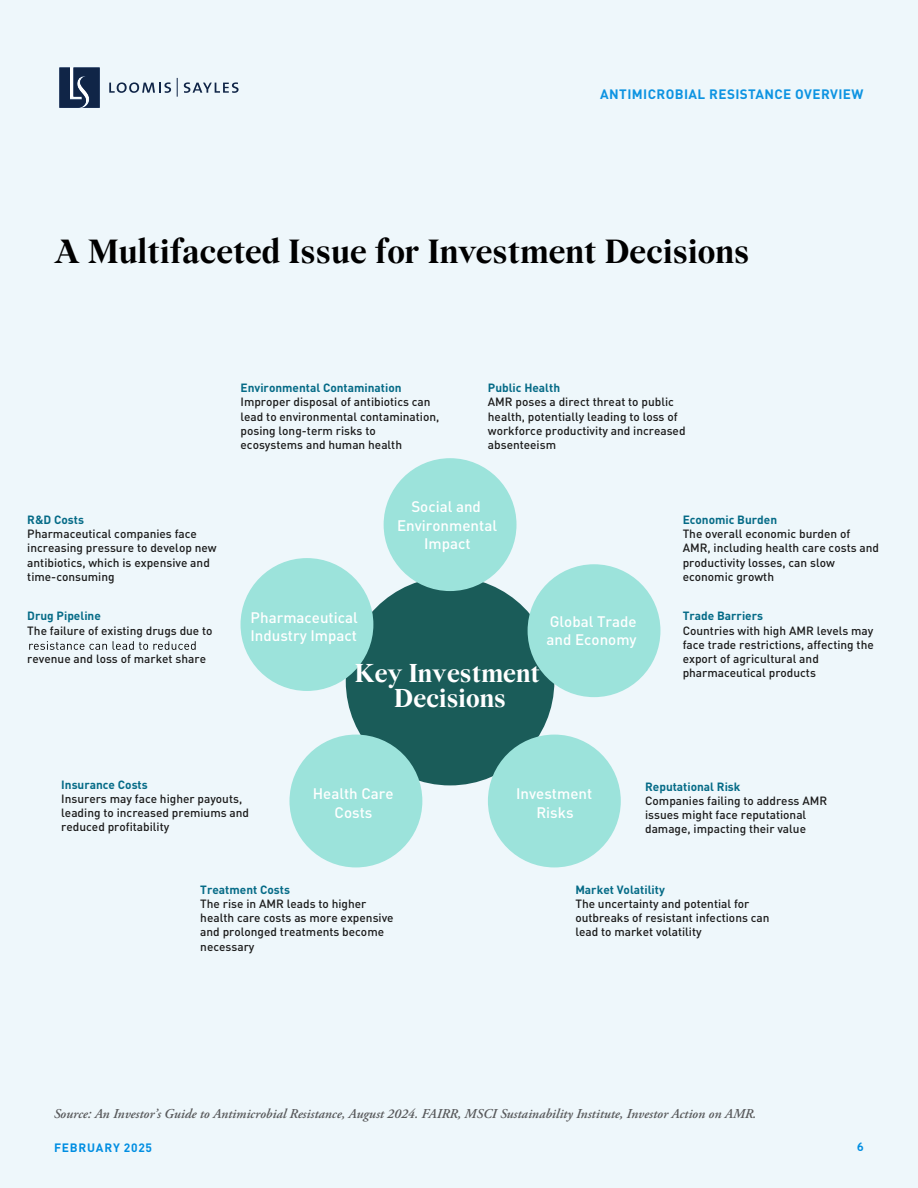
<style>
.page{position:relative;width:918px;height:1188px;background:#eef7fb}
.page>*{position:absolute;margin:0;border:0;box-sizing:border-box;transform-origin:0 0}
.t1{font:700 36px "Wremena";color:#000}
.t2{font:700 27.75px/24.9px "Wremena";color:#fff;text-align:center}
.t3{font:500 15.15px/18.1px "DINOT";color:#fff;text-align:center}
.t4{font:italic 600 13.5px "Adobe Garamond Pro";color:#58595b}
.t5{font:700 13.5px "DINOT";letter-spacing:.03em;color:#008ee2}
.t6{font:700 12px "DINOT";letter-spacing:.065em;color:#008ee2}
.t7{font:700 12px "Trebuchet MS";color:#008ee2}
.t8{font:500 11.85px/14.2px "DINOT";color:#1c1c1c}
.t9{font:700 11.85px "DINOT";color:#056b87}
</style>
<div class="page">
<div style="left:346px;top:577px;width:208px;height:208px;background:#1a5c59;border-radius:50%"></div>
<div style="left:241px;top:558px;width:132px;height:133px;background:#9ce3db;border-radius:50%"></div>
<div style="left:384px;top:458px;width:133px;height:133px;background:#9ce3db;border-radius:50%"></div>
<div style="left:528px;top:564px;width:132px;height:133px;background:#9ce3db;border-radius:50%"></div>
<div style="left:289px;top:735px;width:133px;height:132px;background:#9ce3db;border-radius:50%"></div>
<div style="left:488px;top:735px;width:133px;height:132px;background:#9ce3db;border-radius:50%"></div>
<svg style="left:29px;top:641px;width:167px;height:9px"></svg>
<svg style="left:109px;top:82px;width:62px;height:11px"></svg>
<svg style="left:184px;top:82px;width:55px;height:11px"></svg>
<svg style="left:177px;top:78px;width:1px;height:19px"></svg>
<svg style="left:59px;top:67px;width:41px;height:41px;background:#324563"></svg>
<p class="t5" style="left:600px;top:85px;width:265px">ANTIMICROBIAL RESISTANCE OVERVIEW</p>
<h1 class="t1" style="left:54px;top:230px;width:697px">A Multifaceted Issue for Investment Decisions</h1>
<p class="t9" style="left:27px;top:512px;width:58px">R&amp;D Costs</p>
<p class="t8" style="left:27px;top:526px;width:191px">Pharmaceutical companies face increasing pressure to develop new antibiotics, which is expensive and time-consuming</p>
<p class="t9" style="left:27px;top:608px;width:75px">Drug Pipeline</p>
<p class="t8" style="left:27px;top:623px;width:187px">The failure of existing drugs due to</p>
<p class="t8" style="left:27px;top:651px;width:180px">revenue and loss of market share</p>
<p class="t9" style="left:241px;top:380px;width:163px">Environmental Contamination</p>
<p class="t8" style="left:241px;top:395px;width:200px">Improper disposal of antibiotics can lead to environmental contamination, posing long-term risks to ecosystems and human health</p>
<p class="t9" style="left:488px;top:380px;width:74px">Public Health</p>
<p class="t8" style="left:488px;top:395px;width:199px">AMR poses a direct threat to public health, potentially leading to loss of workforce productivity and increased absenteeism</p>
<p class="t3" style="left:251px;top:608px;width:109px;text-align:left">Pharmaceutical<br>Industry Impact</p>
<p class="t3" style="left:397px;top:498px;width:101px">Social and<br>Environmental<br>Impact</p>
<p class="t3" style="left:547px;top:612px;width:91px;text-align:left">Global Trade and Economy</p>
<h2 class="t2" style="left:355px;top:661px;width:187px">Key Investment<br>Decisions</h2>
<p class="t9" style="left:683px;top:512px;width:96px">Economic Burden</p>
<p class="t8" style="left:683px;top:526px;width:198px">The overall economic burden of<br>AMR, including health care costs and productivity losses, can slow economic growth</p>
<p class="t9" style="left:683px;top:608px;width:82px">Trade Barriers</p>
<p class="t8" style="left:683px;top:623px;width:193px">Countries with high AMR levels may face trade restrictions, affecting the export of agricultural and pharmaceutical products</p>
<p class="t9" style="left:61px;top:777px;width:88px">Insurance Costs</p>
<p class="t8" style="left:61px;top:791px;width:189px">Insurers may face higher payouts, leading to increased premiums and reduced profitability</p>
<p class="t3" style="left:313px;top:785px;width:82px">Health Care<br>Costs</p>
<p class="t9" style="left:200px;top:882px;width:91px">Treatment Costs</p>
<p class="t8" style="left:200px;top:896px;width:195px">The rise in AMR leads to higher health care costs as more expensive and prolonged treatments become necessary</p>
<p class="t3" style="left:516px;top:785px;width:78px">Investment<br>Risks</p>
<p class="t9" style="left:645px;top:779px;width:97px">Reputational Risk</p>
<p class="t8" style="left:645px;top:793px;width:184px">Companies failing to address AMR issues might face reputational damage, impacting their value</p>
<p class="t9" style="left:575px;top:882px;width:91px">Market Volatility</p>
<p class="t8" style="left:575px;top:896px;width:196px">The uncertainty and potential for outbreaks of resistant infections can lead to market volatility</p>
<p class="t4" style="left:54px;top:1106px;width:704px">Source: An Investor’s Guide to Antimicrobial Resistance, August 2024. FAIRR, MSCI Sustainability Institute, Investor Action on AMR.</p>
<p class="t6" style="left:54px;top:1140px;width:100px">FEBRUARY 2025</p>
<p class="t7" style="left:857px;top:1140px;width:9px">6</p>
</div>
